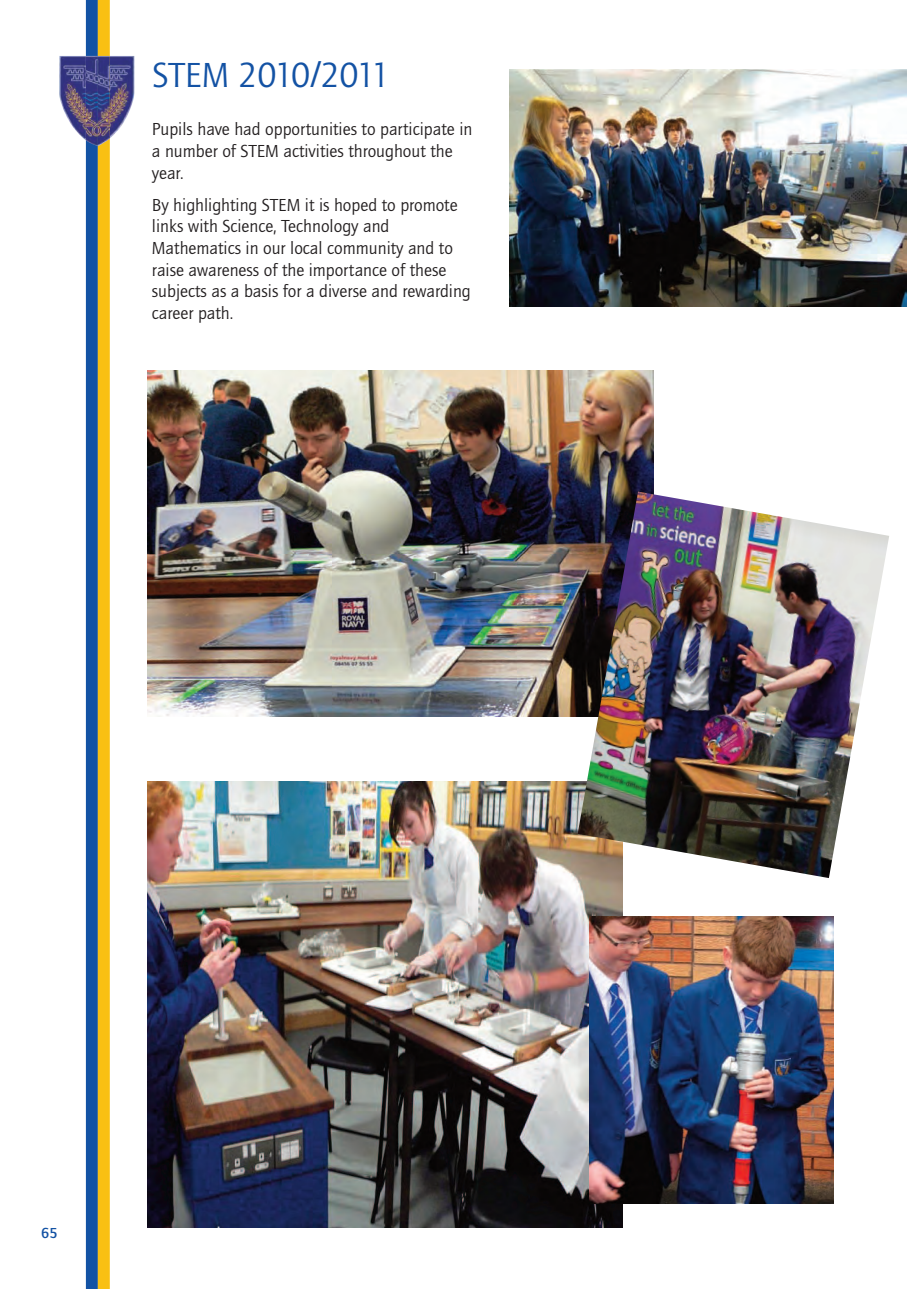
<style>
.page{position:relative;width:919px;height:1289px;background:#fff}
.page>*{position:absolute;margin:0;border:0;box-sizing:border-box;transform-origin:0 0}
.t1{font:36px "Quay Itc T";color:#1352a4}
.t2{font:18px/21.6px "Quay Itc T";color:#231f20}
.t3{font:700 15px "Quay Itc T";color:#1352a4}
.s1{font-family:"Helvetica"}
</style>
<div class="page">
<div style="left:86px;top:0;width:12px;height:1288px;background:#1352a4"></div>
<div style="left:98px;top:0;width:12px;height:1288px;background:#f9c013"></div>
<img style="left:110px;top:56px;width:24px;height:82px">
<img style="left:59px;top:56px;width:27px;height:84px">
<img style="left:86px;top:56px;width:24px;height:90px">
<img style="left:148px;top:370px;width:505px;height:346px">
<img style="left:509px;top:69px;width:397px;height:237px">
<img style="left:148px;top:781px;width:474px;height:446px">
<img style="left:589px;top:916px;width:244px;height:287px">
<img style="left:577px;top:491px;width:312px;height:387px">
<h1 class="t1" style="left:152px;top:54px;width:239px">STEM 2010<span class="s1">/</span>2011</h1>
<p class="t2" style="left:152px;top:118px;width:322px">Pupils have had opportunities to participate in a number of STEM activities throughout the year.</p>
<p class="t2" style="left:152px;top:194px;width:320px">By highlighting STEM it is hoped to promote links with Science, Technology and Mathematics in our local community and to raise awareness of the importance of these subjects as a basis for a diverse and rewarding career path.</p>
<p class="t3" style="left:41px;top:1223px;width:18px">65</p>
</div>
